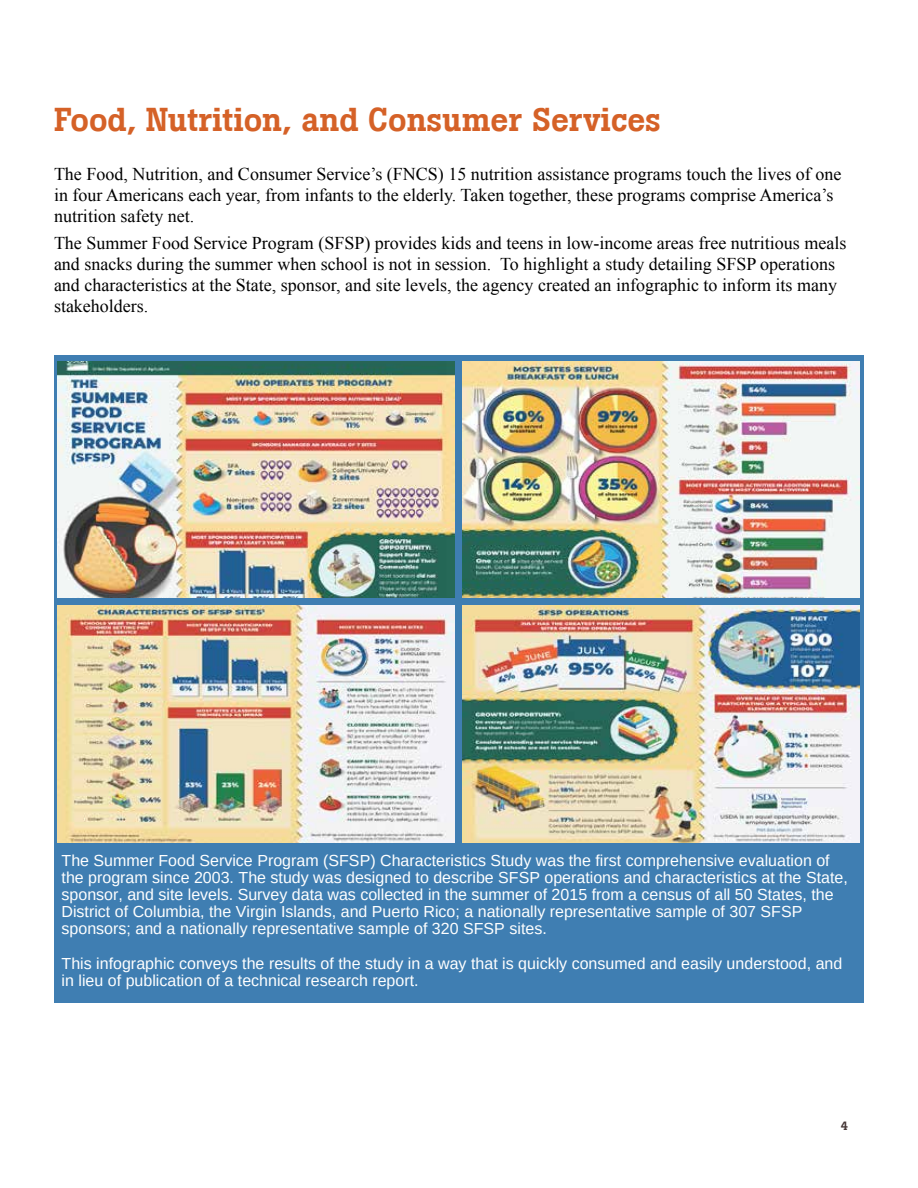
<style>
.page{position:relative;width:918px;height:1188px;background:#fff}
.page>*{position:absolute;margin:0;border:0;box-sizing:border-box;transform-origin:0 0}
.t1{font:500 33px "Boton";color:#d56127}
.t2{font:18px/21px "Times New Roman";color:#000}
.t3{font:16.05px/17.2px "Arimo";color:#fff}
.t4{font:500 12px "Boton";color:#453635}
</style>
<div class="page">
<div style="left:54px;top:356px;width:810px;height:647px;background:#3f7eb2"></div>
<img style="left:58px;top:361px;width:396px;height:236px">
<img style="left:463px;top:361px;width:397px;height:236px">
<img style="left:58px;top:606px;width:396px;height:236px">
<img style="left:463px;top:606px;width:397px;height:236px">
<h3 class="t1" style="left:54px;top:100px;width:609px">Food, Nutrition, and Consumer Services</h3>
<p class="t2" style="left:54px;top:163px;width:789px">The Food, Nutrition, and Consumer Service’s (FNCS) 15 nutrition assistance programs touch the lives of one in four Americans each year, from infants to the elderly. Taken together, these programs comprise America’s nutrition safety net.</p>
<p class="t2" style="left:54px;top:232px;width:794px">The Summer Food Service Program (SFSP) provides kids and teens in low-income areas free nutritious meals and snacks during the summer when school is not in session. To highlight a study detailing SFSP operations and characteristics at the State, sponsor, and site levels, the agency created an infographic to inform its many stakeholders.</p>
<p class="t3" style="left:62px;top:852px;width:788px">The Summer Food Service Program (SFSP) Characteristics Study was the first comprehensive evaluation of the program since 2003. The study was designed to describe SFSP operations and characteristics at the State, sponsor, and site levels. Survey data was collected in the summer of 2015 from a census of all 50 States, the District of Columbia, the Virgin Islands, and Puerto Rico; a nationally representative sample of 307 SFSP sponsors; and a nationally representative sample of 320 SFSP sites.</p>
<p class="t3" style="left:62px;top:955px;width:782px">This infographic conveys the results of the study in a way that is quickly consumed and easily understood, and in lieu of publication of a technical research report.</p>
<p class="t4" style="left:841px;top:1119px;width:9px">4</p>
</div>
